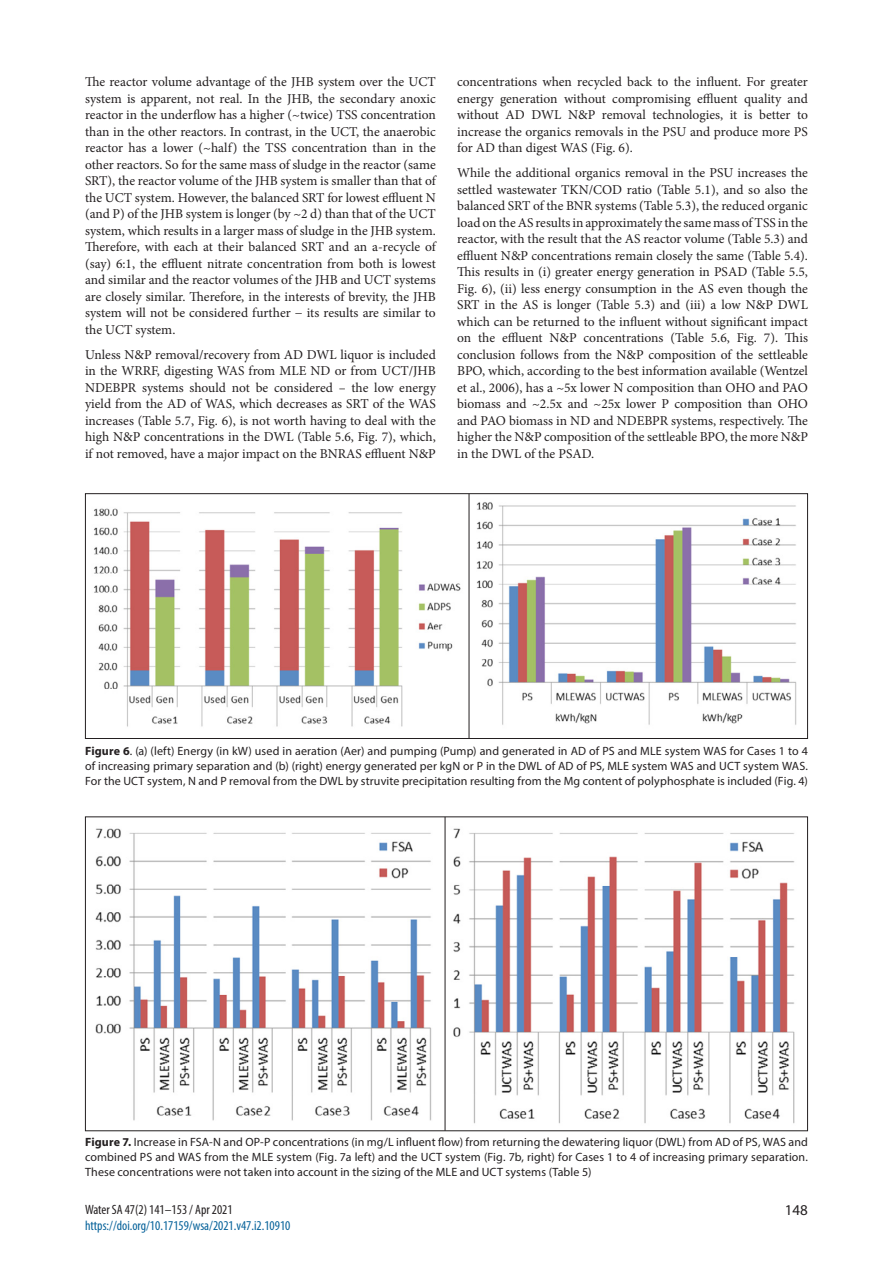
<style>
.page{position:relative;width:893px;height:1263px;background:#fff}
.page>*{position:absolute;margin:0;border:0;box-sizing:border-box;transform-origin:0 0}
.t1{font:15px "Myriad Pro";color:#231f20}
.Paragraph_Text{font:13.5px/16.5px "Minion Pro";color:#231f20;text-align:justify}
.t2{font:condensed 13.5px "Myriad Pro";color:#056199}
.t3{font:condensed 13.5px "Myriad Pro";color:#231f20}
.t4{font:12px/15px "Myriad Pro";letter-spacing:.005em;color:#231f20;text-align:justify}
.s1{font-weight:700}
</style>
<div class="page">
<img style="left:94px;top:499px;width:703px;height:234px">
<img style="left:95px;top:823px;width:700px;height:306px">
<div style="left:85px;top:493px;width:723px;height:246px;border:1px solid #231f20"></div>
<hr style="left:469px;top:494px;width:1px;height:244px;background:#231f20">
<hr style="left:445px;top:817px;width:1px;height:314px;background:#231f20">
<p class="Paragraph_Text" style="left:85px;top:74px;width:352px">The reactor volume advantage of the JHB system over the UCT system is apparent, not real. In the JHB, the secondary anoxic reactor in the underflow has a higher (~twice) TSS concentration than in the other reactors. In contrast, in the UCT, the anaerobic reactor has a lower (~half) the TSS concentration than in the other reactors. So for the same mass of sludge in the reactor (same SRT), the reactor volume of the JHB system is smaller than that of the UCT system. However, the balanced SRT for lowest effluent N (and P) of the JHB system is longer (by ~2 d) than that of the UCT system, which results in a larger mass of sludge in the JHB system.<br>Therefore, with each at their balanced SRT and an a-recycle of (say) 6:1, the effluent nitrate concentration from both is lowest and similar and the reactor volumes of the JHB and UCT systems are closely similar. Therefore, in the interests of brevity, the JHB system will not be considered further − its results are similar to the UCT system.</p>
<p class="Paragraph_Text" style="left:85px;top:346px;width:352px">Unless N&amp;P removal/recovery from AD DWL liquor is included in the WRRF, digesting WAS from MLE ND or from UCT/JHB NDEBPR systems should not be considered – the low energy yield from the AD of WAS, which decreases as SRT of the WAS increases (Table 5.7, Fig. 6), is not worth having to deal with the high N&amp;P concentrations in the DWL (Table 5.6, Fig. 7), which, if not removed, have a major impact on the BNRAS effluent N&amp;P</p>
<p class="Paragraph_Text" style="left:457px;top:74px;width:352px">concentrations when recycled back to the influent. For greater energy generation without compromising effluent quality and without AD DWL N&amp;P removal technologies, it is better to increase the organics removals in the PSU and produce more PS for AD than digest WAS (Fig. 6).</p>
<p class="Paragraph_Text" style="left:457px;top:165px;width:352px">While the additional organics removal in the PSU increases the settled wastewater TKN/COD ratio (Table 5.1), and so also the balanced SRT of the BNR systems (Table 5.3), the reduced organic load on the AS results in approximately the same mass of TSS in the reactor, with the result that the AS reactor volume (Table 5.3) and effluent N&amp;P concentrations remain closely the same (Table 5.4).<br>This results in (i) greater energy generation in PSAD (Table 5.5, Fig. 6), (ii) less energy consumption in the AS even though the SRT in the AS is longer (Table 5.3) and (iii) a low N&amp;P DWL which can be returned to the influent without significant impact on the effluent N&amp;P concentrations (Table 5.6, Fig. 7). This conclusion follows from the N&amp;P composition of the settleable BPO, which, according to the best information available (Wentzel et al., 2006), has a ~5x lower N composition than OHO and PAO biomass and ~2.5x and ~25x lower P composition than OHO and PAO biomass in ND and NDEBPR systems, respectively. The higher the N&amp;P composition of the settleable BPO, the more N&amp;P in the DWL of the PSAD.</p>
<p class="t4" style="left:85px;top:743px;width:724px"><span class="s1">Figure 6</span>. (a) (left) Energy (in kW) used in aeration (Aer) and pumping (Pump) and generated in AD of PS and MLE system WAS for Cases 1 to 4 of increasing primary separation and (b) (right) energy generated per kgN or P in the DWL of AD of PS, MLE system WAS and UCT system WAS.<br>For the UCT system, N and P removal from the DWL by struvite precipitation resulting from the Mg content of polyphosphate is included (Fig. 4)</p>
<p class="t4" style="left:85px;top:1134px;width:724px"><span class="s1">Figure 7.</span> Increase in FSA-N and OP-P concentrations (in mg/L influent flow) from returning the dewatering liquor (DWL) from AD of PS, WAS and combined PS and WAS from the MLE system (Fig. 7a left) and the UCT system (Fig. 7b, right) for Cases 1 to 4 of increasing primary separation.<br>These concentrations were not taken into account in the sizing of the MLE and UCT systems (Table 5)</p>
<p class="t3" style="left:85px;top:1201px;width:149px">Water SA 47(2) 141–153 / Apr 2021</p>
<p class="t1" style="left:785px;top:1200px;width:25px">148</p>
<p class="t2" style="left:85px;top:1217px;width:207px">https://doi.org/10.17159/wsa/2021.v47.i2.10910</p>
</div>
